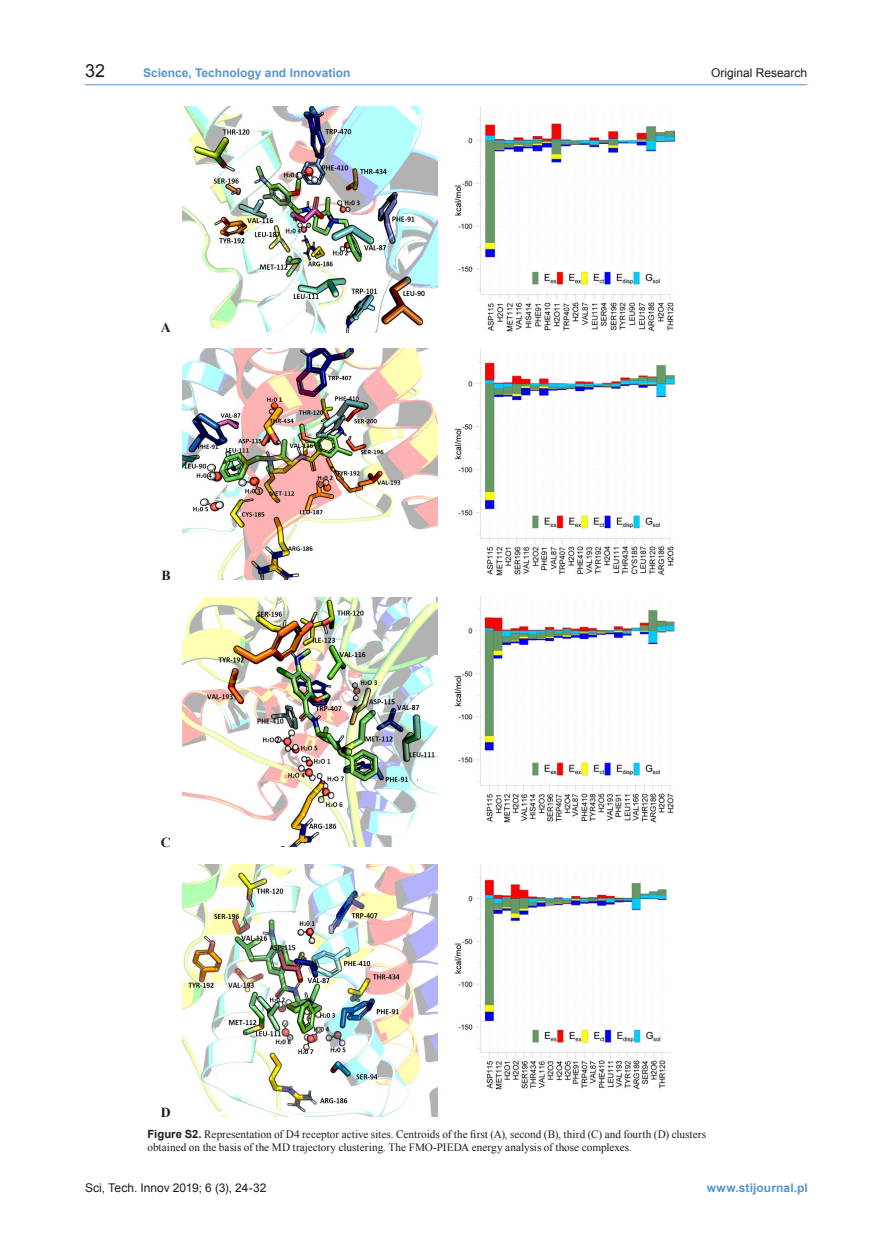
<style>
.page{position:relative;width:893px;height:1234px;background:#fff}
.page>*{position:absolute;margin:0;border:0;box-sizing:border-box;transform-origin:0 0}
.t1{font:18px "Arial";color:#1b1c20}
.t2{font:700 13.8px "Times New Roman";color:#1b1c20}
.t3{font:700 12px "Arial";color:#5595d0}
.t4{font:12px "Arial";color:#1b1c20}
.t5{font:11.25px/13.5px "Times New Roman";color:#1b1c20}
.s1{font-family:"Arial";font-weight:700}
</style>
<div class="page">
<hr style="left:85px;top:84px;width:722px;height:1px;background:#5595d0">
<img style="left:183px;top:106px;width:255px;height:226px">
<img style="left:454px;top:106px;width:221px;height:226px">
<img style="left:183px;top:348px;width:255px;height:231px">
<img style="left:454px;top:350px;width:221px;height:225px">
<img style="left:183px;top:597px;width:255px;height:249px">
<img style="left:454px;top:596px;width:221px;height:226px">
<img style="left:183px;top:864px;width:255px;height:252px">
<img style="left:454px;top:864px;width:216px;height:225px">
<h1 class="t1" style="left:85px;top:59px;width:22px">32</h1>
<p class="t3" style="left:143px;top:65px;width:209px">Science, Technology and Innovation</p>
<p class="t4" style="left:711px;top:65px;width:98px">Original Research</p>
<p class="t2" style="left:161px;top:318px;width:11px">A</p>
<p class="t2" style="left:161px;top:565px;width:11px">B</p>
<p class="t2" style="left:161px;top:832px;width:11px">C</p>
<p class="t2" style="left:161px;top:1102px;width:11px">D</p>
<p class="t5" style="left:148px;top:1126px;width:560px"><span class="s1">Figure S2.</span> Representation of D4 receptor active sites. Centroids of the first (A), second (B), third (C) and fourth (D) clusters obtained on the basis of the MD trajectory clustering. The FMO-PIEDA energy analysis of those complexes.</p>
<p class="t4" style="left:85px;top:1179px;width:183px">Sci, Tech. Innov 2019; 6 (3), 24-32</p>
<p class="t3" style="left:707px;top:1179px;width:103px">www.stijournal.pl</p>
</div>
